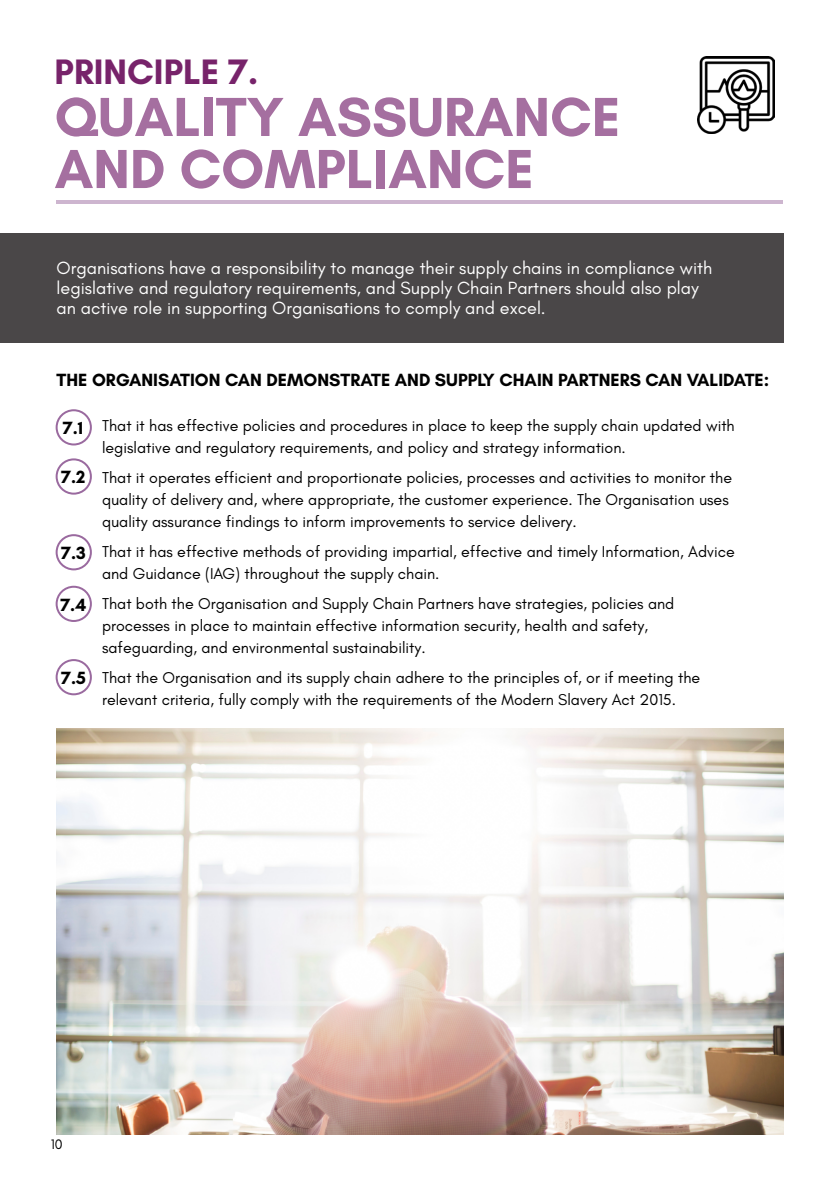
<style>
.page{position:relative;width:840px;height:1191px;background:#fff}
.page>*{position:absolute;margin:0;border:0;box-sizing:border-box;transform-origin:0 0}
.t1{font:700 56px/52px "Glacial Indifference";color:#a56fa0}
.t2{font:700 36px "Glacial Indifference";color:#77236a}
.t3{font:18px/20px "Glacial Indifference";color:#fff}
.t4{font:700 18px "Glacial Indifference";color:#000}
.t5{font:16px/22px "Glacial Indifference";color:#000}
.t6{font:14px "Glacial Indifference";color:#000}
</style>
<div class="page">
<div style="left:0;top:233px;width:782px;height:110px;background:#4a4748"></div>
<div style="left:56px;top:409px;width:36px;height:36px;border:2px solid #9a6a9f;border-radius:50%"></div>
<div style="left:56px;top:458px;width:36px;height:36px;border:2px solid #9a6a9f;border-radius:50%"></div>
<div style="left:56px;top:534px;width:36px;height:36px;border:2px solid #9a6a9f;border-radius:50%"></div>
<div style="left:56px;top:586px;width:36px;height:36px;border:2px solid #9a6a9f;border-radius:50%"></div>
<div style="left:56px;top:659px;width:36px;height:36px;border:2px solid #9a6a9f;border-radius:50%"></div>
<img style="left:697px;top:57px;width:77px;height:77px">
<hr style="left:57px;top:200px;width:725px;height:4px;background:#cdb5cf">
<img style="left:57px;top:728px;width:725px;height:406px">
<h2 class="t2" style="left:55px;top:49px;width:205px">PRINCIPLE 7.</h2>
<h1 class="t1" style="left:55px;top:90px;width:567px">QUALITY ASSURANCE<br>AND COMPLIANCE</h1>
<p class="t3" style="left:57px;top:258px;width:656px">Organisations have a responsibility to manage their supply chains in compliance with legislative and regulatory requirements, and Supply Chain Partners should also play an active role in supporting Organisations to comply and excel.</p>
<p class="t4" style="left:57px;top:369px;width:713px">THE ORGANISATION CAN DEMONSTRATE AND SUPPLY CHAIN PARTNERS CAN VALIDATE:</p>
<p class="t4" style="left:63px;top:417px;width:22px">7.1</p>
<p class="t4" style="left:61px;top:466px;width:26px">7.2</p>
<p class="t4" style="left:61px;top:542px;width:26px">7.3</p>
<p class="t4" style="left:60px;top:593px;width:27px">7.4</p>
<p class="t4" style="left:61px;top:666px;width:26px">7.5</p>
<p class="t5" style="left:102px;top:415px;width:634px">That it has effective policies and procedures in place to keep the supply chain updated with legislative and regulatory requirements, and policy and strategy information.</p>
<p class="t5" style="left:102px;top:467px;width:631px">That it operates efficient and proportionate policies, processes and activities to monitor the quality of delivery and, where appropriate, the customer experience. The Organisation uses quality assurance findings to inform improvements to service delivery.</p>
<p class="t5" style="left:102px;top:541px;width:633px">That it has effective methods of providing impartial, effective and timely Information, Advice and Guidance (IAG) throughout the supply chain.</p>
<p class="t5" style="left:102px;top:593px;width:573px">That both the Organisation and Supply Chain Partners have strategies, policies and processes in place to maintain effective information security, health and safety, safeguarding, and environmental sustainability.</p>
<p class="t5" style="left:102px;top:667px;width:599px">That the Organisation and its supply chain adhere to the principles of, or if meeting the relevant criteria, fully comply with the requirements of the Modern Slavery Act 2015.</p>
<p class="t6" style="left:51px;top:1136px;width:13px">10</p>
</div>
